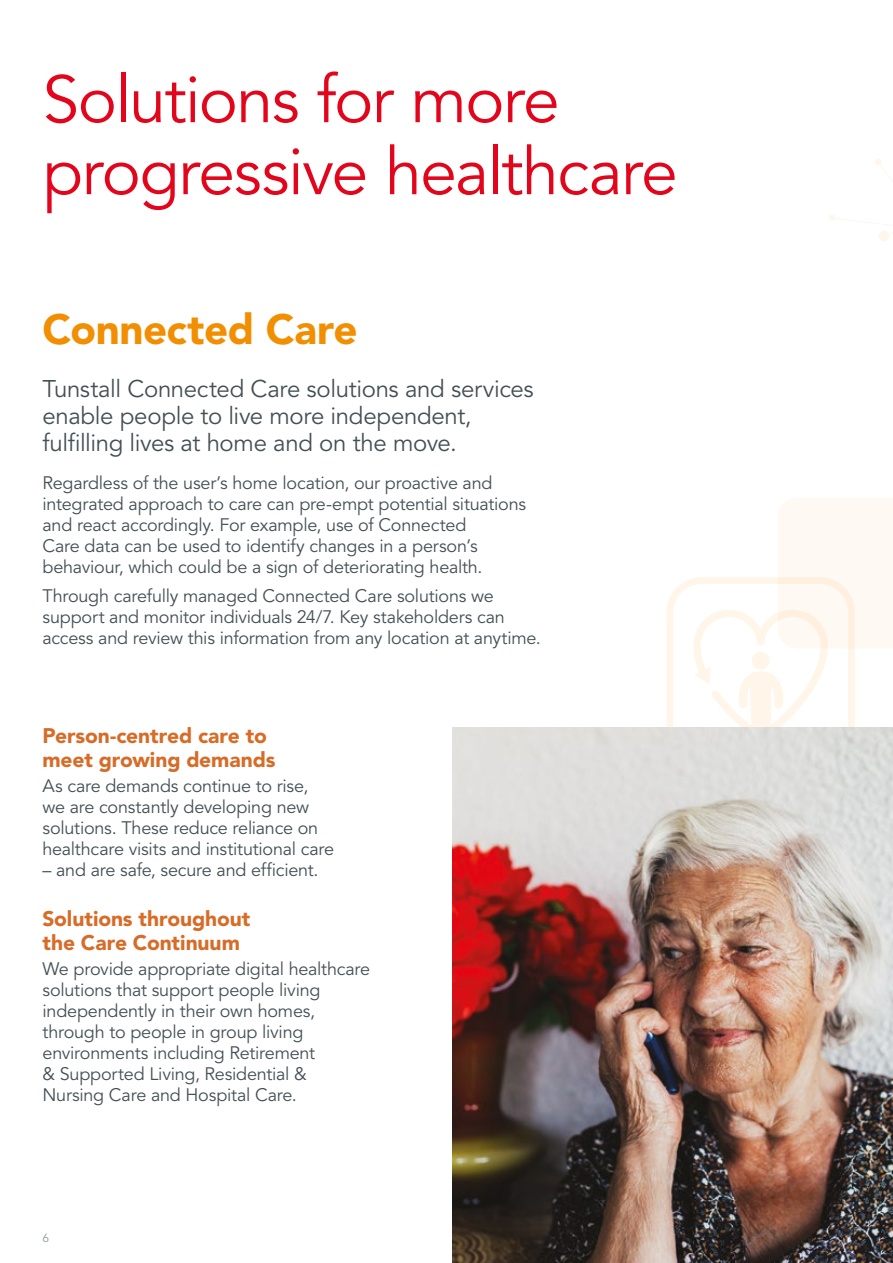
<style>
.page{position:relative;width:893px;height:1263px;background:#fff}
.page>*{position:absolute;margin:0;border:0;box-sizing:border-box;transform-origin:0 0}
.t1{font:66px/72px "Avenir LT Std";letter-spacing:-.025em;color:#e3051b}
.t2{font:900 42px "Avenir LT Std";letter-spacing:-.01em;color:#f28e02}
.t3{font:24px/27px "Avenir LT Std";letter-spacing:-.015em;color:#445055}
.t4{font:900 21px/24px "Avenir LT Std";letter-spacing:-.005em;color:#d66c28}
.t5{font:18px/21px "Avenir LT Std";letter-spacing:-.015em;color:#445055}
.t6{font:12px "Avenir LT Std";color:#8f9ba0}
</style>
<div class="page">
<img style="left:453px;top:727px;width:440px;height:536px">
<svg style="left:829px;top:159px;width:64px;height:82px"></svg>
<svg style="left:861px;top:1067px;width:32px;height:153px;background:#535152"></svg>
<svg style="left:863px;top:1099px;width:30px;height:79px;background:#4d4743"></svg>
<svg style="left:666px;top:498px;width:227px;height:267px"></svg>
<h1 class="t1" style="left:43px;top:65px;width:637px">Solutions for more progressive healthcare</h1>
<h2 class="t2" style="left:43px;top:304px;width:317px">Connected Care</h2>
<h3 class="t3" style="left:43px;top:376px;width:493px">Tunstall Connected Care solutions and services enable people to live more independent, fulfilling lives at home and on the move.</h3>
<p class="t5" style="left:43px;top:472px;width:485px">Regardless of the user’s home location, our proactive and integrated approach to care can pre-empt potential situations and react accordingly. For example, use of Connected<br>Care data can be used to identify changes in a person’s behaviour, which could be a sign of deteriorating health.</p>
<p class="t5" style="left:43px;top:586px;width:500px">Through carefully managed Connected Care solutions we support and monitor individuals 24/7. Key stakeholders can access and review this information from any location at anytime.</p>
<p class="t4" style="left:43px;top:724px;width:234px">Person-centred care to meet growing demands</p>
<p class="t5" style="left:43px;top:776px;width:293px">As care demands continue to rise, we are constantly developing new solutions. These reduce reliance on healthcare visits and institutional care</p>
<p class="t5" style="left:43px;top:860px;width:278px">– and are safe, secure and efficient.</p>
<p class="t4" style="left:43px;top:906px;width:209px">Solutions throughout the Care Continuum</p>
<p class="t5" style="left:43px;top:959px;width:329px">We provide appropriate digital healthcare solutions that support people living independently in their own homes, through to people in group living environments including Retirement<br>&amp; Supported Living, Residential &amp; Nursing Care and Hospital Care.</p>
<p class="t6" style="left:43px;top:1231px;width:8px">6</p>
</div>
